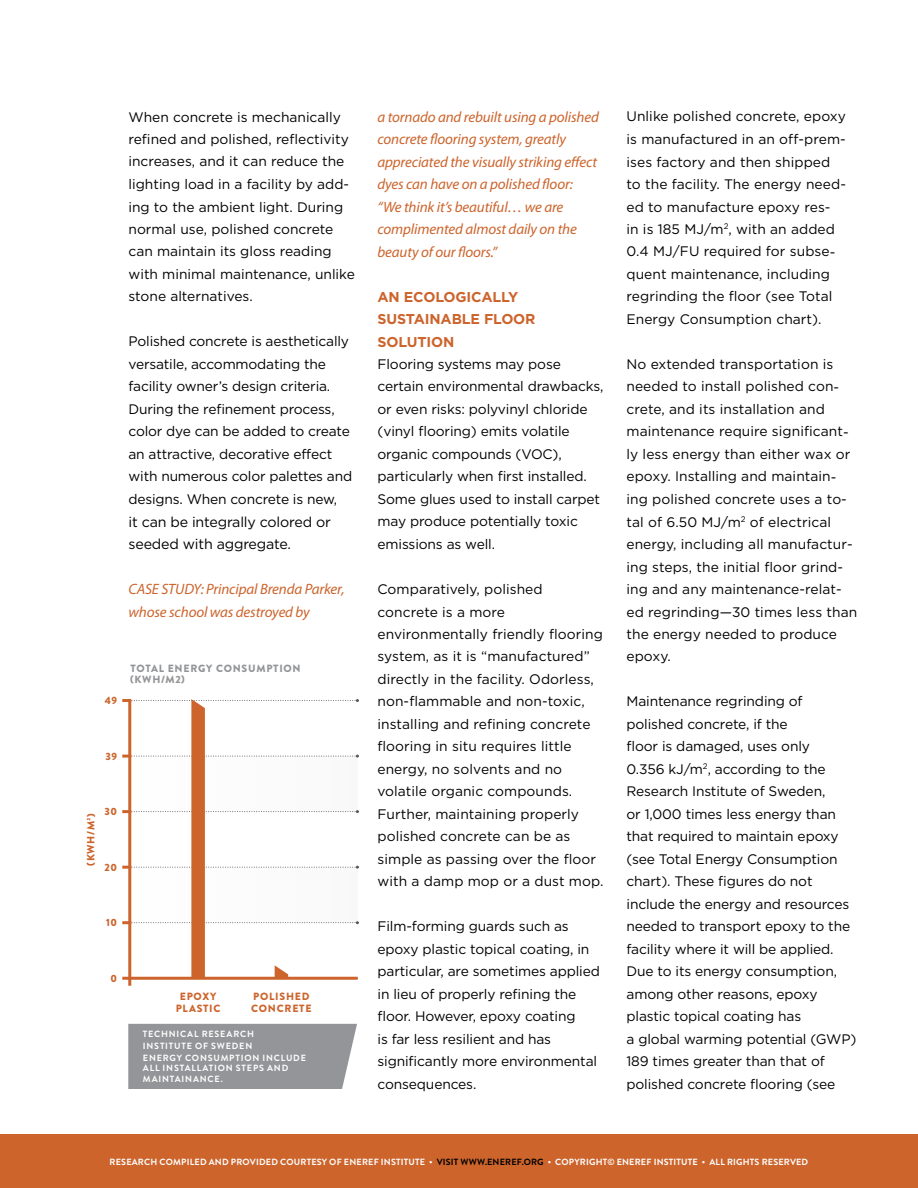
<style>
.page{position:relative;width:918px;height:1188px;background:#fff}
.page>*{position:absolute;margin:0;border:0;box-sizing:border-box;transform-origin:0 0}
.t1{font:italic 15px/22.5px "Myriad Pro";letter-spacing:-.01em;color:#cc642c}
.t2{font:14.25px/22.5px "Gotham HTF";letter-spacing:-.015em;color:#000}
.t3{font:700 14.25px/22.5px "Gotham HTF";letter-spacing:-.01em;color:#cc642c}
.t4{font:13.8px/22.5px "Gotham HTF";letter-spacing:-.01em;color:#000}
.t5{font:900 10.5px/12px "Brandon Grotesque";letter-spacing:.07em;color:#cc642c;text-align:center}
.t6{font:900 10.5px/10.5px "Brandon Grotesque";letter-spacing:.07em;color:#939598}
.t7{font:700 9px "Brandon Grotesque";letter-spacing:.02em;color:#fff}
.t8{font:700 9px/12px "Brandon Grotesque";letter-spacing:.09em;color:#fff}
.s1{color:#000}
</style>
<div class="page">
<div style="left:0;top:1134px;width:918px;height:54px;background:#cc642c"></div>
<div style="left:128px;top:1024px;width:229px;height:65px;background:#939598"></div>
<hr style="left:122px;top:977px;width:236px;height:3px;background:#cc642c">
<hr style="left:128px;top:700px;width:3px;height:286px;background:#cc642c">
<svg style="left:122px;top:699px;width:237px;height:279px"></svg>
<p class="t4" style="left:129px;top:105px;width:228px">When concrete is mechanically refined and polished, reflectivity increases, and it can reduce the lighting load in a facility by add&shy;ing to the ambient light. During normal use, polished concrete can maintain its gloss reading with minimal maintenance, unlike stone alternatives.</p>
<p class="t4" style="left:129px;top:330px;width:225px">Polished concrete is aesthetically versatile, accommodating the facility owner’s design criteria.<br>During the refinement process, color dye can be added to create an attractive, decorative effect with numerous color palettes and designs. When concrete is new,</p>
<p class="t2" style="left:129px;top:510px;width:204px">it can be integrally colored or seeded with aggregate.</p>
<p class="t1" style="left:129px;top:577px;width:218px">CASE STUDY: Principal Brenda Parker, whose school was destroyed by</p>
<p class="t5" style="left:105px;top:695px;width:14px">49</p>
<p class="t6" style="left:130px;top:664px;width:172px">TOTAL ENERGY CONSUMPTION (KWH/M2)</p>
<p class="t5" style="left:106px;top:750px;width:13px">39</p>
<p class="t5" style="left:85px;top:866px;width:54px;rotate:-90deg">(KWH/M2)</p>
<p class="t5" style="left:105px;top:806px;width:14px">30</p>
<p class="t5" style="left:105px;top:861px;width:14px">20</p>
<p class="t5" style="left:106px;top:917px;width:12px">10</p>
<p class="t5" style="left:111px;top:972px;width:8px">0</p>
<p class="t5" style="left:176px;top:990px;width:46px">EPOXY<br>PLASTIC</p>
<p class="t5" style="left:251px;top:990px;width:62px;text-align:left">POLISHED<br>CONCRETE</p>
<p class="t8" style="left:143px;top:1028px;width:165px">TECHNICAL RESEARCH<br>INSTITUTE OF SWEDEN<br>ENERGY CONSUMPTION INCLUDE</p>
<p class="t8" style="left:143px;top:1063px;width:147px;line-height:10.5px">ALL INSTALLATION STEPS AND<br>MAINTAINANCE.</p>
<p class="t1" style="left:378px;top:105px;width:223px">a tornado and rebuilt using a polished concrete flooring system, greatly appreciated the visually striking effect dyes can have on a polished floor: “We think it’s beautiful… we are complimented almost daily on the beauty of our floors.”</p>
<p class="t3" style="left:378px;top:285px;width:160px">AN ECOLOGICALLY<br>SUSTAINABLE FLOOR<br>SOLUTION</p>
<p class="t4" style="left:378px;top:353px;width:228px">Flooring systems may pose certain environmental drawbacks, or even risks: polyvinyl chloride (vinyl flooring) emits volatile organic compounds (VOC), particularly when first installed.<br>Some glues used to install carpet may produce potentially toxic emissions as well.</p>
<p class="t4" style="left:378px;top:578px;width:228px">Comparatively, polished concrete is a more environmentally friendly flooring system, as it is “manufactured” directly in the facility. Odorless, non-flammable and non-toxic, installing and refining concrete flooring in situ requires little energy, no solvents and no volatile organic compounds.<br>Further, maintaining properly polished concrete can be as simple as passing over the floor with a damp mop or a dust mop.</p>
<p class="t4" style="left:378px;top:915px;width:224px">Film-forming guards such as epoxy plastic topical coating, in particular, are sometimes applied in lieu of properly refining the floor. However, epoxy coating<br>is far less resilient and has significantly more environmental consequences.</p>
<p class="t4" style="left:627px;top:105px;width:221px">Unlike polished concrete, epoxy is manufactured in an off-prem&shy;ises factory and then shipped to the facility. The energy need&shy;ed to manufacture epoxy res&shy;in is 185 MJ/m<sup>2</sup>, with an added<br>0.4 MJ/FU required for subse&shy;quent maintenance, including regrinding the floor (see Total<br>Energy Consumption chart).</p>
<p class="t4" style="left:627px;top:353px;width:232px">No extended transportation is needed to install polished con&shy;crete, and its installation and maintenance require significant&shy;ly less energy than either wax or epoxy. Installing and maintain&shy;ing polished concrete uses a to&shy;tal of 6.50 MJ/m<sup>2</sup> of electrical energy, including all manufactur&shy;ing steps, the initial floor grind&shy;ing and any maintenance-relat&shy;ed regrinding—30 times less than the energy needed to produce epoxy.</p>
<p class="t4" style="left:627px;top:690px;width:231px">Maintenance regrinding of polished concrete, if the<br>floor is damaged, uses only<br>0.356 kJ/m<sup>2</sup>, according to the<br>Research Institute of Sweden,<br>or 1,000 times less energy than that required to maintain epoxy (see Total Energy Consumption chart). These figures do not include the energy and resources needed to transport epoxy to the facility where it will be applied.<br>Due to its energy consumption, among other reasons, epoxy plastic topical coating has<br>a global warming potential (GWP)<br>189 times greater than that of polished concrete flooring (see</p>
<p class="t7" style="left:110px;top:1156px;width:700px">RESEARCH COMPILED AND PROVIDED COURTESY OF ENEREF INSTITUTE • <span class="s1">VISIT WWW.ENEREF.ORG</span> • COPYRIGHT© ENEREF INSTITUTE • ALL RIGHTS RESERVED</p>
</div>
